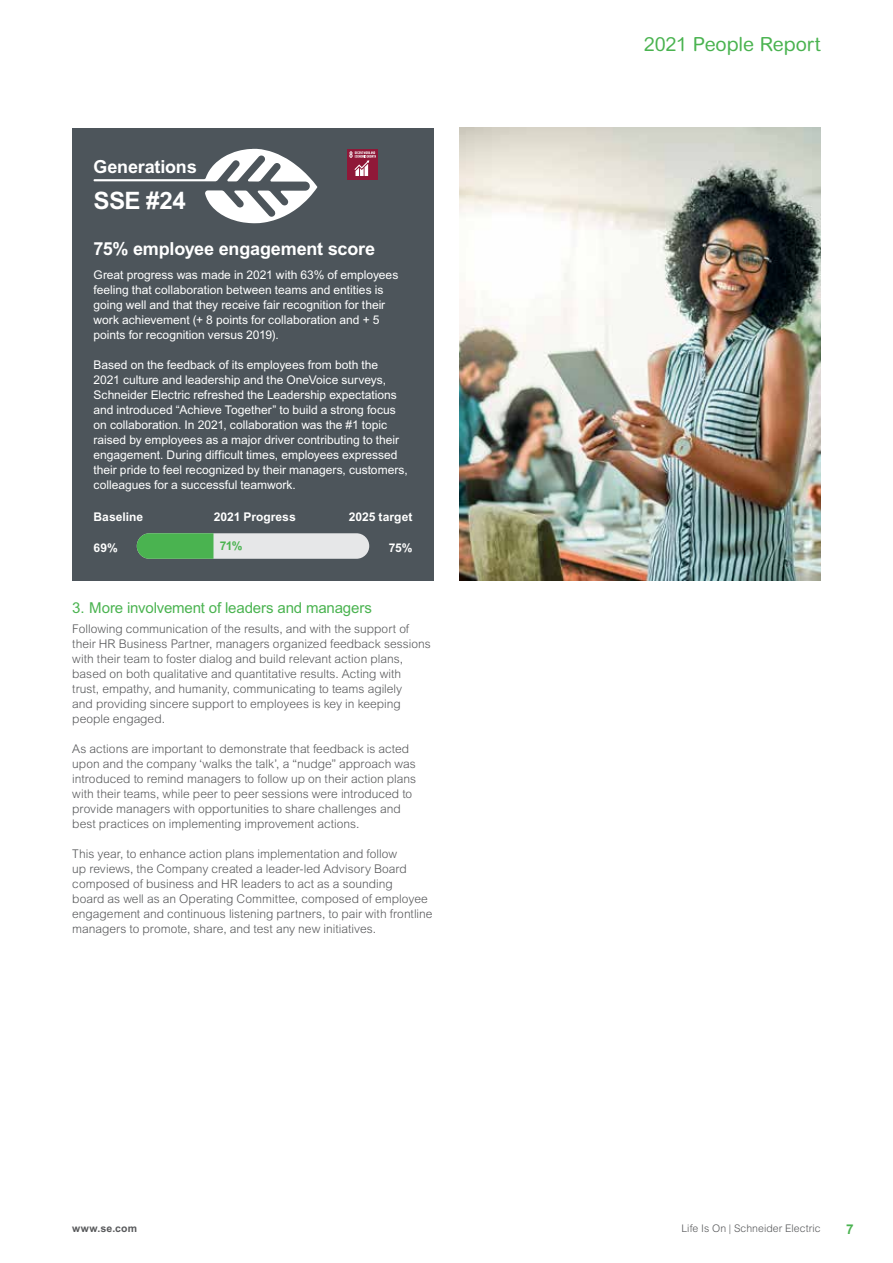
<style>
.page{position:relative;width:893px;height:1263px;background:#fff}
.page>*{position:absolute;margin:0;border:0;box-sizing:border-box;transform-origin:0 0}
.t1{font:700 24px "Arial MT Std";color:#fff}
.t2{font:19.5px "Arial Rounded MT Pro";letter-spacing:-.005em;color:#4ab350}
.t3{font:700 18px "Arial MT Std";letter-spacing:-.01em;color:#fff}
.t4{font:15px "Arial MT Std";letter-spacing:-.01em;color:#4ab350}
.t5{font:700 13.5px "Arial MT Std";color:#4ab350}
.t6{font:300 12px/15px "Arial MT Std";color:#58595b}
.t7{font:12px/15px "Arial MT Std";color:#fff}
.t8{font:700 12px "Arial MT Std";letter-spacing:.005em;color:#fff}
.t9{font:700 12px "Arial MT Std";color:#4ab350}
.t10{font:300 10.5px "Arial MT Std";letter-spacing:.005em;color:#58595b}
.t11{font:700 10.5px "Arial MT Std";letter-spacing:.015em;color:#58595b}
</style>
<div class="page">
<div style="left:72px;top:128px;width:362px;height:452px;background:#4d555b"></div>
<svg style="left:94px;top:149px;width:223px;height:74px"></svg>
<div style="left:347px;top:149px;width:30px;height:31px;background:#8f1838"></div>
<svg style="left:349px;top:151px;width:27px;height:25px"></svg>
<div style="left:137px;top:533px;width:232px;height:26px;background:#e6e7e8;border-radius:13px"></div>
<svg style="left:137px;top:533px;width:76px;height:26px;background:#4cb052"></svg>
<img style="left:459px;top:128px;width:362px;height:452px">
<h3 class="t3" style="left:94px;top:156px;width:105px">Generations</h3>
<h1 class="t1" style="left:94px;top:186px;width:94px">SSE #24</h1>
<h3 class="t3" style="left:94px;top:238px;width:283px">75% employee engagement score</h3>
<p class="t7" style="left:94px;top:267px;width:306px">Great progress was made in 2021 with 63% of employees feeling that collaboration between teams and entities is going well and that they receive fair recognition for their work achievement (+ 8 points for collaboration and + 5 points for recognition versus 2019).</p>
<p class="t7" style="left:94px;top:357px;width:316px">Based on the feedback of its employees from both the<br>2021 culture and leadership and the OneVoice surveys, Schneider Electric refreshed the Leadership expectations and introduced “Achieve Together” to build a strong focus on collaboration. In 2021, collaboration was the #1 topic raised by employees as a major driver contributing to their engagement. During difficult times, employees expressed their pride to feel recognized by their managers, customers, colleagues for a successful teamwork.</p>
<p class="t8" style="left:94px;top:510px;width:51px">Baseline</p>
<p class="t8" style="left:214px;top:510px;width:83px">2021 Progress</p>
<p class="t8" style="left:349px;top:510px;width:65px">2025 target</p>
<p class="t9" style="left:220px;top:539px;width:24px">71%</p>
<p class="t8" style="left:94px;top:541px;width:26px">69%</p>
<p class="t8" style="left:389px;top:541px;width:25px">75%</p>
<p class="t4" style="left:72px;top:600px;width:301px">3. More involvement of leaders and managers</p>
<p class="t6" style="left:72px;top:621px;width:360px">Following communication of the results, and with the support of their HR Business Partner, managers organized feedback sessions with their team to foster dialog and build relevant action plans, based on both qualitative and quantitative results. Acting with trust, empathy, and humanity, communicating to teams agilely<br>and providing sincere support to employees is key in keeping people engaged.</p>
<p class="t6" style="left:72px;top:741px;width:345px">As actions are important to demonstrate that feedback is acted upon and the company ‘walks the talk’, a “nudge” approach was introduced to remind managers to follow up on their action plans with their teams, while peer to peer sessions were introduced to provide managers with opportunities to share challenges and best practices on implementing improvement actions.</p>
<p class="t6" style="left:72px;top:846px;width:362px">This year, to enhance action plans implementation and follow<br>up reviews, the Company created a leader-led Advisory Board composed of business and HR leaders to act as a sounding<br>board as well as an Operating Committee, composed of employee engagement and continuous listening partners, to pair with frontline managers to promote, share, and test any new initiatives.</p>
<h2 class="t2" style="left:644px;top:33px;width:178px">2021 People Report</h2>
<p class="t11" style="left:72px;top:1222px;width:66px">www.se.com</p>
<p class="t10" style="left:681px;top:1222px;width:141px">Life Is On | Schneider Electric</p>
<p class="t5" style="left:846px;top:1222px;width:9px">7</p>
</div>
